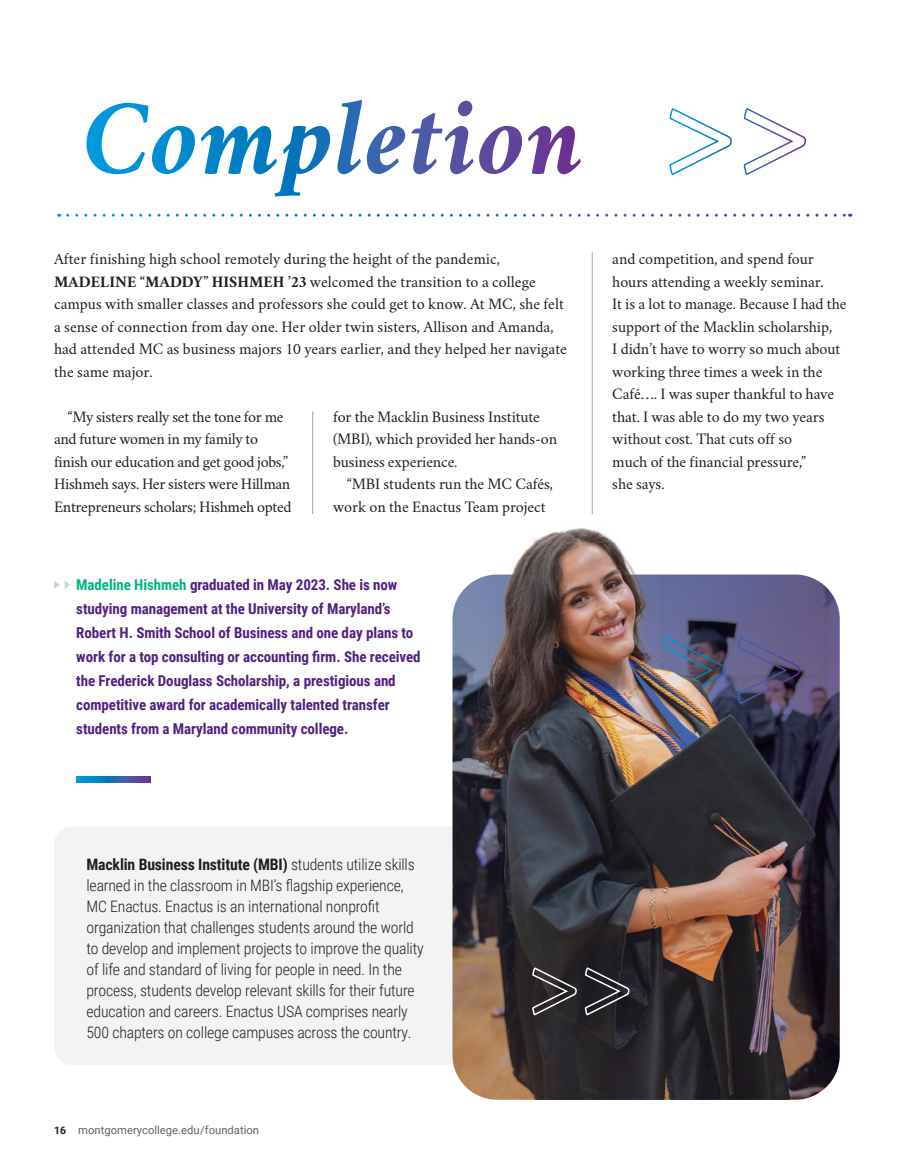
<style>
.page{position:relative;width:905px;height:1175px;background:#fff}
.page>*{position:absolute;margin:0;border:0;box-sizing:border-box;transform-origin:0 0}
.t1{font:16.2px/22.5px "Crimson";letter-spacing:-.005em;color:#231f20}
.t2{font:300 15.75px/21px "Roboto Condensed";letter-spacing:-.01em;color:#231f20}
.t3{font:700 15px/24px "Roboto Condensed";letter-spacing:-.005em;color:#52227f}
.t4{font:11.25px "Roboto";color:#636366}
.s1{font-weight:700}
.s2{color:#07b187}
.s3{font-weight:700;font-size:10.5px;color:#231f20}
</style>
<div class="page">
<div style="left:54px;top:826px;width:425px;height:239px;background:#f2f3f4;border-radius:18px"></div>
<svg style="left:86px;top:100px;width:494px;height:74px"></svg>
<hr style="left:312px;top:411px;width:1px;height:103px;background:#a0a1a5">
<hr style="left:592px;top:252px;width:1px;height:262px;background:#a0a1a5">
<svg style="left:54px;top:581px;width:16px;height:8px"></svg>
<svg style="left:67px;top:214px;width:783px;height:3px"></svg>
<svg style="left:76px;top:776px;width:74px;height:6px"></svg>
<svg style="left:669px;top:108px;width:137px;height:68px"></svg>
<img style="left:452px;top:528px;width:387px;height:571px">
<svg style="left:531px;top:966px;width:99px;height:50px;background:#3d3a3e"></svg>
<p class="t1" style="left:54px;top:245px;width:514px">After finishing high school remotely during the height of the pandemic, <span class="s1">MADELINE “MADDY” HISHMEH ’23</span> welcomed the transition to a college campus with smaller classes and professors she could get to know. At MC, she felt a sense of connection from day one. Her older twin sisters, Allison and Amanda, had attended MC as business majors 10 years earlier, and they helped her navigate the same major.</p>
<p class="t1" style="left:54px;top:403px;width:239px;text-indent:13px">“My sisters really set the tone for me and future women in my family to finish our education and get good jobs,” Hishmeh says. Her sisters were Hillman Entrepreneurs scholars; Hishmeh opted</p>
<p class="t1" style="left:333px;top:403px;width:225px">for the Macklin Business Institute (MBI), which provided her hands-on business experience.</p>
<p class="t1" style="left:333px;top:470px;width:221px;text-indent:13px">“MBI students run the MC Cafés, work on the Enactus Team project</p>
<p class="t3" style="left:76px;top:572px;width:346px"><span class="s2">Madeline Hishmeh</span> graduated in May 2023. She is now studying management at the University of Maryland’s Robert H. Smith School of Business and one day plans to work for a top consulting or accounting firm. She received the Frederick Douglass Scholarship, a prestigious and competitive award for academically talented transfer students from a Maryland community college.</p>
<p class="t1" style="left:612px;top:245px;width:236px">and competition, and spend four hours attending a weekly seminar.<br>It is a lot to manage. Because I had the support of the Macklin scholarship,<br>I didn’t have to worry so much about working three times a week in the<br>Café…. I was super thankful to have that. I was able to do my two years without cost. That cuts off so<br>much of the financial pressure,”<br>she says.</p>
<p class="t2" style="left:86px;top:853px;width:339px"><span class="s1">Macklin Business Institute (MBI)</span> students utilize skills learned in the classroom in MBI’s flagship experience, MC Enactus. Enactus is an international nonprofit organization that challenges students around the world to develop and implement projects to improve the quality of life and standard of living for people in need. In the process, students develop relevant skills for their future education and careers. Enactus USA comprises nearly 500 chapters on college campuses across the country.</p>
<p class="t4" style="left:54px;top:1121px;width:206px"><span class="s3">16</span> montgomerycollege.edu/foundation</p>
</div>
